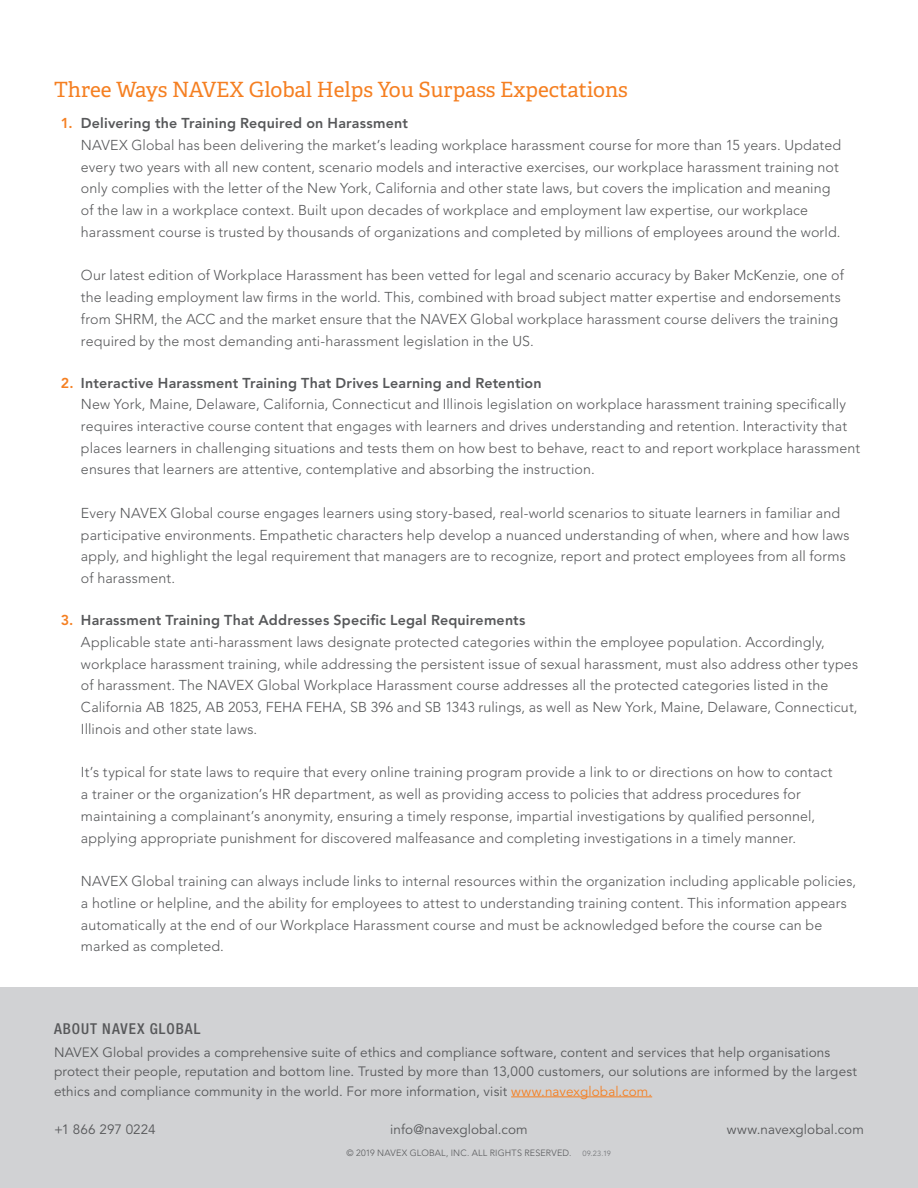
<style>
.page{position:relative;width:918px;height:1188px;background:#fff}
.page>*{position:absolute;margin:0;border:0;box-sizing:border-box;transform-origin:0 0}
.t1{font:21px "Adelle";color:#f57f21}
.t2{font:500 condensed 15px "Helvetica Neue LT Std";letter-spacing:.07em;color:#57585a}
.t3{font:300 14.25px/21.8px "Avenir LT Std";letter-spacing:.01em;color:#57585a}
.t4{font:13.5px/19.5px "Avenir LT Std";letter-spacing:.01em;color:#57585a}
.t5{font:300 9px "Avenir LT Std";letter-spacing:.02em;color:#57585a}
.s1{font-weight:800;color:#f57f21}
.s2{font-weight:800}
.s3{color:#f57f21}
.s4{font-weight:400;font-size:7.5px;color:#787a7d}
</style>
<div class="page">
<div style="left:0;top:987px;width:918px;height:201px;background:#d1d2d4"></div>
<hr style="left:511px;top:1097px;width:141px;height:1px;background:#f57f21">
<h1 class="t1" style="left:54px;top:74px;width:575px">Three Ways NAVEX Global Helps You Surpass Expectations</h1>
<p class="t3" style="left:81px;top:112px;width:762px;text-indent:-20px"><span class="s1">1.</span> <span class="s2">Delivering the Training Required on Harassment<br></span>NAVEX Global has been delivering the market’s leading workplace harassment course for more than 15 years. Updated every two years with all new content, scenario models and interactive exercises, our workplace harassment training not only complies with the letter of the New York, California and other state laws, but covers the implication and meaning of the law in a workplace context. Built upon decades of workplace and employment law expertise, our workplace harassment course is trusted by thousands of organizations and completed by millions of employees around the world.</p>
<p class="t3" style="left:81px;top:265px;width:764px">Our latest edition of Workplace Harassment has been vetted for legal and scenario accuracy by Baker McKenzie, one of the leading employment law firms in the world. This, combined with broad subject matter expertise and endorsements from SHRM, the ACC and the market ensure that the NAVEX Global workplace harassment course delivers the training required by the most demanding anti-harassment legislation in the US.</p>
<p class="t3" style="left:81px;top:372px;width:781px;text-indent:-20px"><span class="s1">2.</span> <span class="s2">Interactive Harassment Training That Drives Learning and Retention<br></span>New York, Maine, Delaware, California, Connecticut and Illinois legislation on workplace harassment training specifically requires interactive course content that engages with learners and drives understanding and retention. Interactivity that places learners in challenging situations and tests them on how best to behave, react to and report workplace harassment ensures that learners are attentive, contemplative and absorbing the instruction.</p>
<p class="t3" style="left:81px;top:502px;width:770px">Every NAVEX Global course engages learners using story-based, real-world scenarios to situate learners in familiar and participative environments. Empathetic characters help develop a nuanced understanding of when, where and how laws apply, and highlight the legal requirement that managers are to recognize, report and protect employees from all forms of harassment.</p>
<p class="t3" style="left:81px;top:609px;width:779px;text-indent:-20px"><span class="s1">3.</span> <span class="s2">Harassment Training That Addresses Specific Legal Requirements<br></span>Applicable state anti-harassment laws designate protected categories within the employee population. Accordingly, workplace harassment training, while addressing the persistent issue of sexual harassment, must also address other types of harassment. The NAVEX Global Workplace Harassment course addresses all the protected categories listed in the California AB 1825, AB 2053, FEHA FEHA, SB 396 and SB 1343 rulings, as well as New York, Maine, Delaware, Connecticut, Illinois and other state laws.</p>
<p class="t3" style="left:81px;top:762px;width:753px">It’s typical for state laws to require that every online training program provide a link to or directions on how to contact a trainer or the organization’s HR department, as well as providing access to policies that address procedures for maintaining a complainant’s anonymity, ensuring a timely response, impartial investigations by qualified personnel, applying appropriate punishment for discovered malfeasance and completing investigations in a timely manner.</p>
<p class="t3" style="left:81px;top:870px;width:777px">NAVEX Global training can always include links to internal resources within the organization including applicable policies, a hotline or helpline, and the ability for employees to attest to understanding training content. This information appears automatically at the end of our Workplace Harassment course and must be acknowledged before the course can be marked as completed.</p>
<p class="t2" style="left:54px;top:1019px;width:148px">ABOUT NAVEX GLOBAL</p>
<p class="t4" style="left:54px;top:1043px;width:805px">NAVEX Global provides a comprehensive suite of ethics and compliance software, content and services that help organisations protect their people, reputation and bottom line. Trusted by more than 13,000 customers, our solutions are informed by the largest ethics and compliance community in the world. For more information, visit <span class="s3">www.navexglobal.com.</span></p>
<p class="t4" style="left:54px;top:1120px;width:103px">+1 866 297 0224</p>
<p class="t4" style="left:390px;top:1120px;width:139px">info@navexglobal.com</p>
<p class="t4" style="left:727px;top:1120px;width:139px">www.navexglobal.com</p>
<p class="t5" style="left:347px;top:1147px;width:266px">© 2019 NAVEX GLOBAL, INC. ALL RIGHTS RESERVED. <span class="s4">09.23.19</span></p>
</div>
